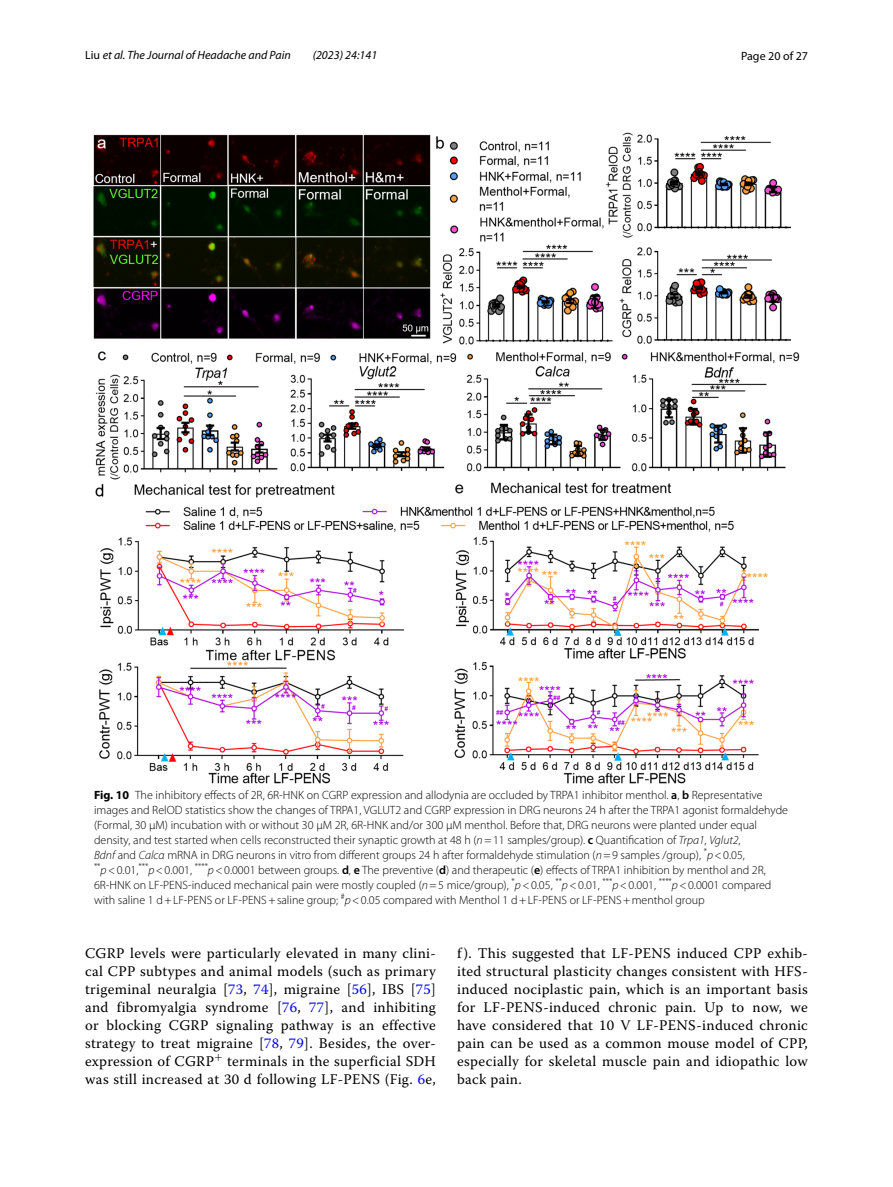
<style>
.page{position:relative;width:893px;height:1187px;background:#fff}
.page>*{position:absolute;margin:0;border:0;box-sizing:border-box;transform-origin:0 0}
.t1{font:14.7px/18px "Warnock Pro";letter-spacing:.02em;color:#000;text-align:justify}
.t2{font:300 12px/15px "Myriad Pro";color:#000}
.t3{font:italic 12px "Myriad Pro";color:#000}
.t4{font:12px "Myriad Pro";color:#000}
.s1{font-style:normal}
.s2{font-weight:700}
.s3{font-weight:600}
.s4{font-style:italic}
.s5{color:#00f}
</style>
<div class="page">
<img style="left:93px;top:133px;width:707px;height:650px">
<p class="t3" style="left:85px;top:48px;width:207px"><span class="s1">Liu</span> et al. The Journal of Headache and Pain</p>
<p class="t3" style="left:313px;top:48px;width:66px">(2023) 24:141</p>
<p class="t4" style="left:741px;top:48px;width:68px">Page 20 of 27</p>
<p class="t2" style="left:94px;top:787px;width:695px"><span class="s2">Fig. 10</span> The inhibitory effects of 2R, 6R-HNK on CGRP expression and allodynia are occluded by TRPA1 inhibitor menthol. <span class="s3">a</span>, <span class="s3">b</span> Representative images and RelOD statistics show the changes of TRPA1, VGLUT2 and CGRP expression in DRG neurons 24 h after the TRPA1 agonist formaldehyde (Formal, 30 μM) incubation with or without 30 μM 2R, 6R-HNK and/or 300 μM menthol. Before that, DRG neurons were planted under equal density, and test started when cells reconstructed their synaptic growth at 48 h (<span class="s4">n</span>=11 samples/group). <span class="s3">c</span> Quantification of <span class="s4">Trpa1</span>, <span class="s4">Vglut2</span>,<br><span class="s4">Bdnf</span> and <span class="s4">Calcα</span> mRNA in DRG neurons in vitro from different groups 24 h after formaldehyde stimulation (<span class="s4">n</span>=9 samples /group), <sup>*</sup><span class="s4">p</span>&lt;0.05, <sup>**</sup><span class="s4">p</span>&lt;0.01,<sup>***</sup><span class="s4">p</span>&lt;0.001, <sup>****</sup><span class="s4">p</span>&lt;0.0001 between groups. <span class="s3">d</span>, <span class="s3">e</span> The preventive (<span class="s3">d</span>) and therapeutic (<span class="s3">e</span>) effects of TRPA1 inhibition by menthol and 2R, 6R-HNK on LF-PENS-induced mechanical pain were mostly coupled (<span class="s4">n</span>=5 mice/group), <sup>*</sup><span class="s4">p</span>&lt;0.05, <sup>**</sup><span class="s4">p</span>&lt;0.01, <sup>***</sup><span class="s4">p</span>&lt;0.001, <sup>****</sup><span class="s4">p</span>&lt;0.0001 compared with saline 1 d+LF-PENS or LF-PENS+saline group; <sup>#</sup><span class="s4">p</span>&lt;0.05 compared with Menthol 1 d+LF-PENS or LF-PENS+menthol group</p>
<p class="t1" style="left:85px;top:944px;width:352px">CGRP levels were particularly elevated in many clini&shy;cal CPP subtypes and animal models (such as primary trigeminal neuralgia [<span class="s5">73</span>, <span class="s5">74</span>], migraine [<span class="s5">56</span>], IBS [<span class="s5">75</span>] and fibromyalgia syndrome [<span class="s5">76</span>, <span class="s5">77</span>], and inhibiting or blocking CGRP signaling pathway is an effective strategy to treat migraine [<span class="s5">78</span>, <span class="s5">79</span>]. Besides, the over&shy;expression of CGRP<sup>+</sup> terminals in the superficial SDH was still increased at 30 d following LF-PENS (Fig. <span class="s5">6</span>e,</p>
<p class="t1" style="left:457px;top:944px;width:352px">f). This suggested that LF-PENS induced CPP exhib&shy;ited structural plasticity changes consistent with HFS&shy;induced nociplastic pain, which is an important basis for LF-PENS-induced chronic pain. Up to now, we have considered that 10 V LF-PENS-induced chronic pain can be used as a common mouse model of CPP, especially for skeletal muscle pain and idiopathic low back pain.</p>
</div>
